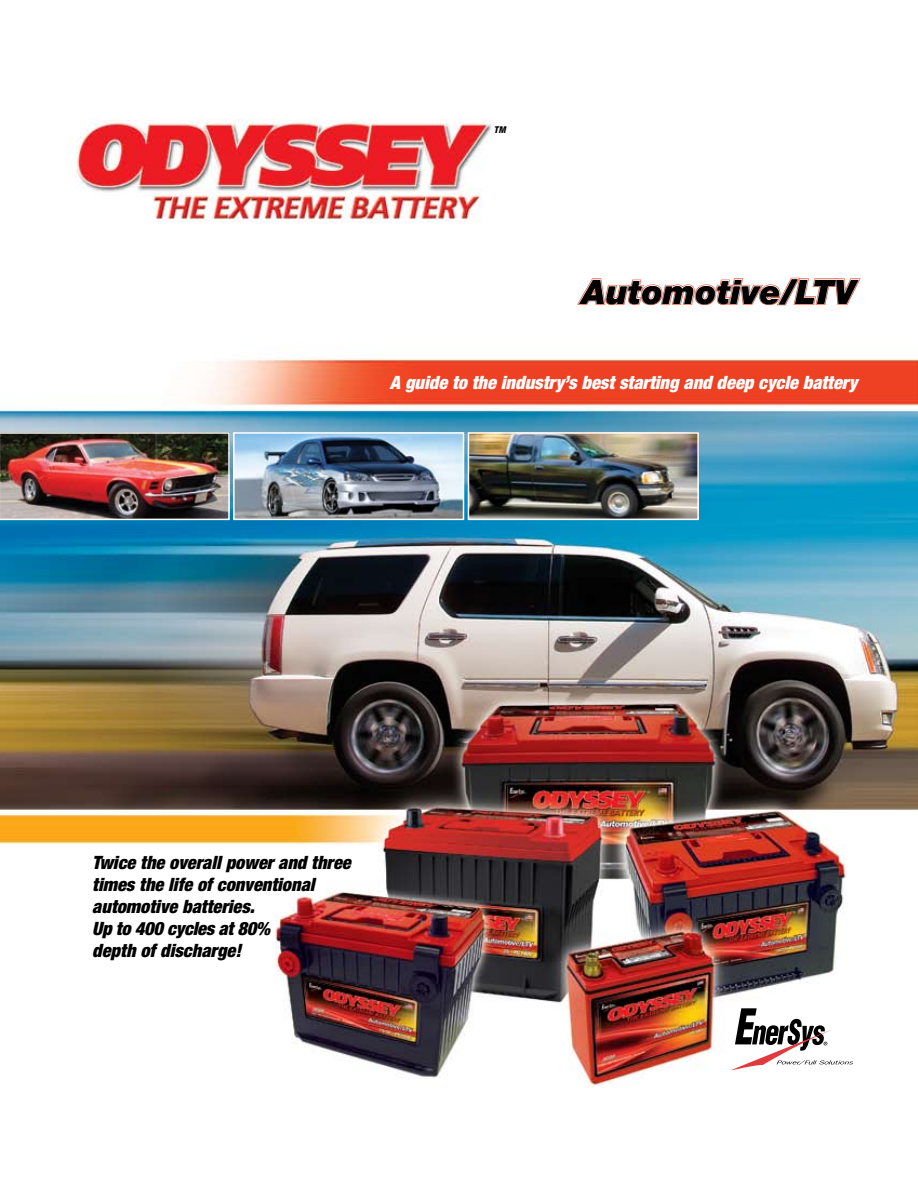
<style>
.page{position:relative;width:918px;height:1188px;background:#fff}
.page>*{position:absolute;margin:0;border:0;box-sizing:border-box;transform-origin:0 0}
.t1{font:italic 900 33.75px "Helvetica Neue";color:#000}
.t2{font:italic 900 condensed 18.45px/22px "Helvetica Neue";color:#000}
.t3{font:italic 900 condensed 18.45px "Helvetica Neue";color:#fff}
.t4{font:italic 800 condensed 9.45px "Helvetica Neue";color:#000}
</style>
<div class="page">
<img style="left:0;top:119px;width:918px;height:969px">
<svg style="left:730px;top:1008px;width:123px;height:63px"></svg>
<svg style="left:576px;top:247px;width:286px;height:113px"></svg>
<img style="left:0;top:432px;width:230px;height:88px">
<img style="left:236px;top:435px;width:225px;height:82px">
<div style="left:233px;top:432px;width:231px;height:88px;border:2px solid #fff"></div>
<img style="left:471px;top:435px;width:225px;height:82px">
<div style="left:468px;top:432px;width:231px;height:88px;border:2px solid #fff"></div>
<p class="t4" style="left:494px;top:124px;width:13px">TM</p>
<h1 class="t1" style="left:582px;top:271px;width:276px">Automotive/LTV</h1>
<p class="t3" style="left:390px;top:371px;width:469px">A guide to the industry’s best starting and deep cycle battery</p>
<p class="t2" style="left:92px;top:851px;width:260px">Twice the overall power and three times the life of conventional automotive batteries.<br>Up to 400 cycles at 80%<br>depth of discharge!</p>
</div>
